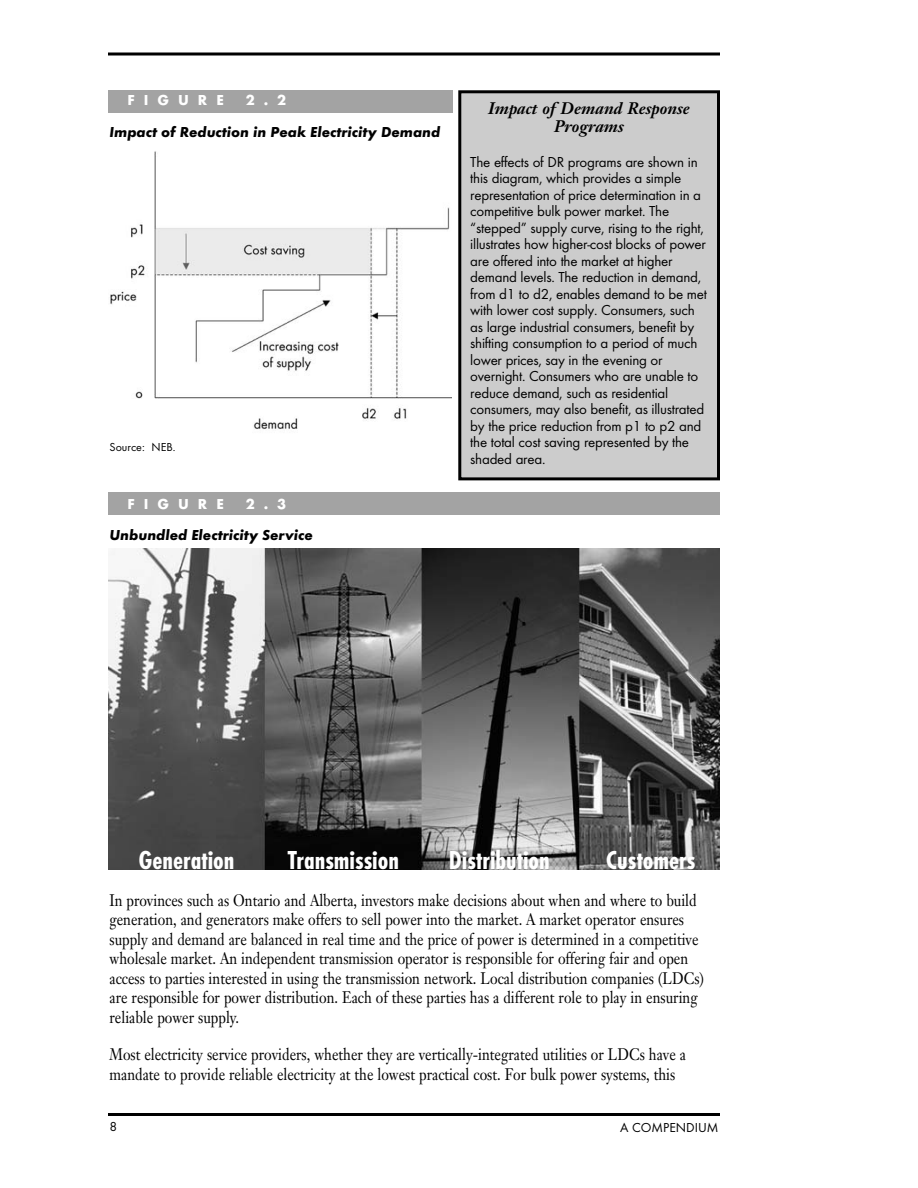
<style>
.page{position:relative;width:918px;height:1188px;background:#fff}
.page>*{position:absolute;margin:0;border:0;box-sizing:border-box;transform-origin:0 0}
.t1{font:27px "Futura TOT Bol Con";color:#fff}
.t2{font:16.5px/19.5px "Janson Text";color:#000;scale:.85 1}
.t3{font:italic 700 16.5px/18px "Janson Text";color:#000;text-align:center}
.t4{font:15px/16.5px "Futura TOT Boo";letter-spacing:-.015em;color:#000}
.t5{font:italic 700 15px "Futura TOT";color:#000}
.t6{font:700 15px "Futura TOT";letter-spacing:.6em;color:#fff}
.t7{font:13.5px "Futura TOT Boo";color:#000}
.t8{font:12px "Futura TOT Boo";color:#000}
</style>
<div class="page">
<svg style="left:108px;top:52px;width:612px;height:4px"></svg>
<hr style="left:108px;top:1113px;width:612px;height:3px;background:#000">
<div style="left:108px;top:492px;width:612px;height:22px;background:#a3a3a3"></div>
<img style="left:108px;top:549px;width:612px;height:320px">
<div style="left:108px;top:90px;width:344px;height:22px;background:#a3a3a3"></div>
<img style="left:110px;top:151px;width:342px;height:279px">
<div style="left:461px;top:93px;width:256px;height:384px;background:#ccc"></div>
<div style="left:458px;top:90px;width:262px;height:390px;border:3px solid #000"></div>
<p class="t6" style="left:128px;top:94px;width:98px">FIGURE</p>
<p class="t6" style="left:246px;top:94px;width:42px">2.2</p>
<p class="t5" style="left:110px;top:126px;width:332px">Impact of Reduction in Peak Electricity Demand</p>
<p class="t8" style="left:110px;top:442px;width:68px">Source: NEB.</p>
<p class="t6" style="left:128px;top:498px;width:98px">FIGURE</p>
<p class="t6" style="left:246px;top:498px;width:42px">2.3</p>
<p class="t5" style="left:110px;top:529px;width:205px">Unbundled Electricity Service</p>
<p class="t3" style="left:488px;top:101px;width:203px">Impact of Demand Response<br>Programs</p>
<p class="t4" style="left:470px;top:154px;width:238px">The effects of DR programs are shown in this diagram, which provides a simple representation of price determination in a competitive bulk power market. The “stepped” supply curve, rising to the right, illustrates how higher-cost blocks of power are offered into the market at higher demand levels. The reduction in demand, from d1 to d2, enables demand to be met with lower cost supply. Consumers, such as large industrial consumers, benefit by shifting consumption to a period of much lower prices, say in the evening or overnight. Consumers who are unable to reduce demand, such as residential consumers, may also benefit, as illustrated by the price reduction from p1 to p2 and the total cost saving represented by the shaded area.</p>
<h1 class="t1" style="left:138px;top:850px;width:98px">Generation</h1>
<h1 class="t1" style="left:288px;top:850px;width:113px">Transmission</h1>
<h1 class="t1" style="left:449px;top:850px;width:103px">Distribution</h1>
<h1 class="t1" style="left:606px;top:850px;width:91px">Customers</h1>
<p class="t2" style="left:110px;top:892px;width:701px">In provinces such as Ontario and Alberta, investors make decisions about when and where to build generation, and generators make offers to sell power into the market. A market operator ensures supply and demand are balanced in real time and the price of power is determined in a competitive wholesale market. An independent transmission operator is responsible for offering fair and open access to parties interested in using the transmission network. Local distribution companies (LDCs) are responsible for power distribution. Each of these parties has a different role to play in ensuring reliable power supply.</p>
<p class="t2" style="left:110px;top:1046px;width:680px">Most electricity service providers, whether they are vertically-integrated utilities or LDCs have a mandate to provide reliable electricity at the lowest practical cost. For bulk power systems, this</p>
<p class="t7" style="left:110px;top:1121px;width:9px">8</p>
<p class="t7" style="left:620px;top:1121px;width:100px">A COMPENDIUM</p>
</div>
